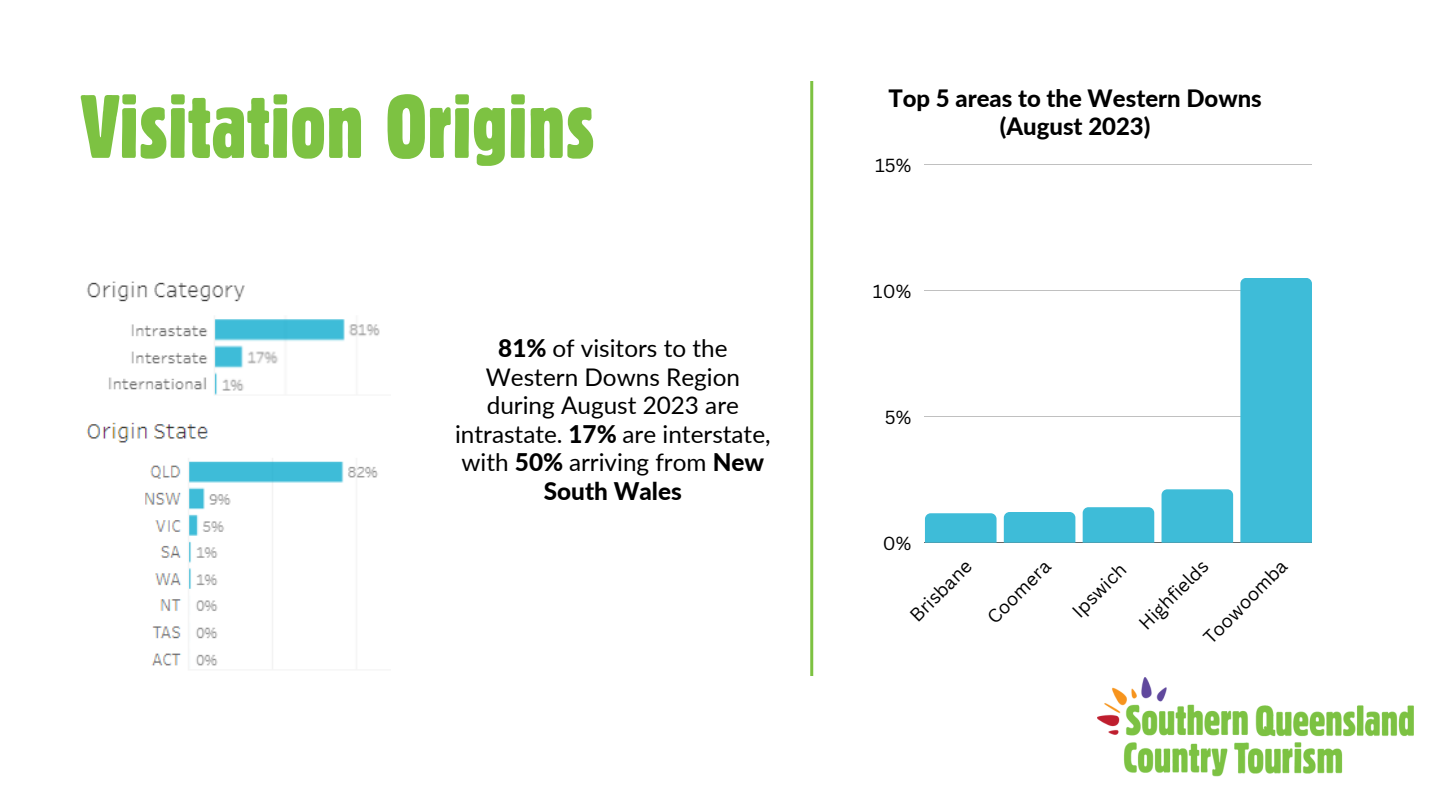
<style>
.page{position:relative;width:1440px;height:810px;background:#fff}
.page>*{position:absolute;margin:0;border:0;box-sizing:border-box;transform-origin:0 0}
.t1{font:86.4px "Alive";color:#7dc242}
.t2{font:24.3px/28.5px "Lato";color:#000;text-align:center}
.t3{font:800 23.9px/28.5px "Lato";color:#000;text-align:center}
.t4{font:18.4px "Canva Sans";color:#000}
.s1{font-weight:800}
</style>
<div class="page">
<img style="left:1097px;top:677px;width:317px;height:100px">
<hr style="left:925px;top:165px;width:387px;height:1px;background:#000">
<hr style="left:925px;top:291px;width:387px;height:1px;background:#000">
<hr style="left:925px;top:417px;width:387px;height:1px;background:#000">
<hr style="left:925px;top:542px;width:387px;height:1px;background:#000">
<svg style="left:925px;top:513px;width:72px;height:30px;background:#42bcd7"></svg>
<div style="left:1004px;top:512px;width:71px;height:31px;background:#3ebcd8"></div>
<div style="left:1083px;top:507px;width:71px;height:36px;background:#3ebcd8"></div>
<div style="left:1162px;top:489px;width:71px;height:54px;background:#3ebcd8"></div>
<div style="left:1240px;top:278px;width:72px;height:265px;background:#3ebcd8"></div>
<hr style="left:810px;top:81px;width:3px;height:595px;background:#7dc242">
<img style="left:86px;top:281px;width:294px;height:389px">
<p class="t1" style="left:81px;top:89px;width:515px">Visitation Origins</p>
<p class="t2" style="left:455px;top:333px;width:317px"><span class="s1">81%</span> of visitors to the<br>Western Downs Region during August 2023 are intrastate. <span class="s1">17%</span> are interstate, with <span class="s1">50%</span> arriving from <span class="s1">New<br>South Wales</span></p>
<p class="t3" style="left:888px;top:83px;width:375px">Top 5 areas to the Western Downs (August 2023)</p>
<p class="t4" style="left:875px;top:152px;width:38px">15%</p>
<p class="t4" style="left:873px;top:278px;width:40px">10%</p>
<p class="t4" style="left:885px;top:404px;width:28px">5%</p>
<p class="t4" style="left:883px;top:530px;width:30px">0%</p>
<p class="t4" style="left:904px;top:609px;width:80px;rotate:-45deg">Brisbane</p>
<p class="t4" style="left:981px;top:611px;width:82px;rotate:-45deg">Coomera</p>
<p class="t4" style="left:1066px;top:605px;width:69px;rotate:-45deg">Ipswich</p>
<p class="t4" style="left:1133px;top:617px;width:91px;rotate:-45deg">Highfields</p>
<p class="t4" style="left:1197px;top:631px;width:111px;rotate:-45deg">Toowoomba</p>
</div>
